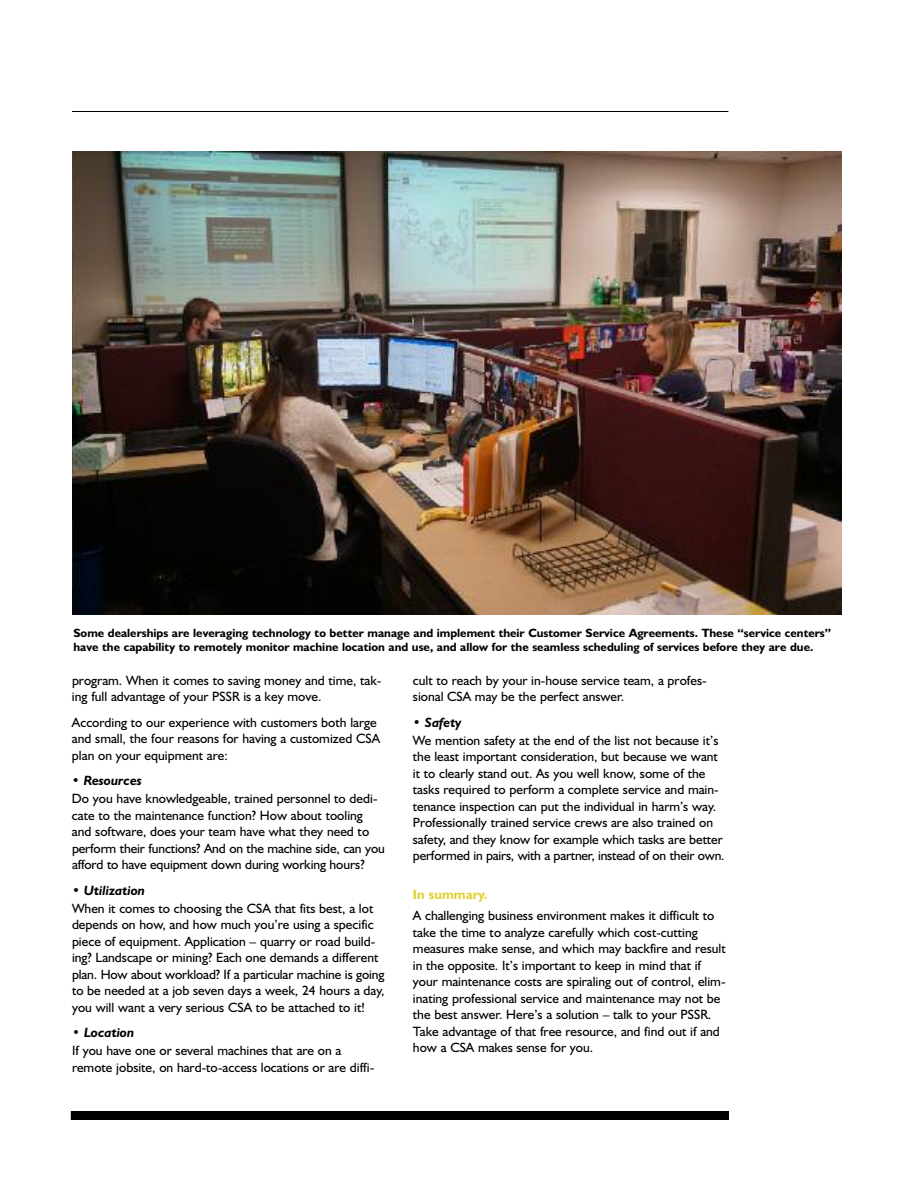
<style>
.page{position:relative;width:918px;height:1188px;background:#fff}
.page>*{position:absolute;margin:0;border:0;box-sizing:border-box;transform-origin:0 0}
.t1{font:13.5px/16.5px "Humanist 521 BT";color:#000}
.t2{font:700 13.5px "Humanist 521 BT";color:#e0d232}
.t3{font:700 12px/14.4px "Humanist 521 BT";color:#000}
.s1{font-weight:700}
.s2{font-weight:700;font-style:italic}
</style>
<div class="page">
<hr style="left:72px;top:111px;width:656px;height:1px;background:#000">
<div style="left:71px;top:1111px;width:658px;height:9px;background:#000"></div>
<img style="left:72px;top:151px;width:769px;height:464px">
<p class="t3" style="left:73px;top:627px;width:759px">Some dealerships are leveraging technology to better manage and implement their Customer Service Agreements. These “service centers” have the capability to remotely monitor machine location and use, and allow for the seamless scheduling of services before they are due.</p>
<p class="t1" style="left:72px;top:674px;width:311px">program. When it comes to saving money and time, tak&shy;ing full advantage of your PSSR is a key move.</p>
<p class="t1" style="left:72px;top:716px;width:310px">According to our experience with customers both large and small, the four reasons for having a customized CSA plan on your equipment are:</p>
<p class="t1" style="left:72px;top:773px;width:307px;line-height:18px"><span class="s1">•</span> <span class="s2">Resources<br></span>Do you have knowledgeable, trained personnel to dedi-</p>
<p class="t1" style="left:72px;top:809px;width:314px">cate to the maintenance function? How about tooling and software, does your team have what they need to perform their functions? And on the machine side, can you afford to have equipment down during working hours?</p>
<p class="t1" style="left:72px;top:883px;width:303px;line-height:18px"><span class="s1">•</span> <span class="s2">Utilization<br></span>When it comes to choosing the CSA that fits best, a lot</p>
<p class="t1" style="left:72px;top:918px;width:314px">depends on how, and how much you’re using a specific piece of equipment. Application – quarry or road build&shy;ing? Landscape or mining? Each one demands a different plan. How about workload? If a particular machine is going to be needed at a job seven days a week, 24 hours a day, you will want a very serious CSA to be attached to it!</p>
<p class="t1" style="left:72px;top:1025px;width:271px;line-height:18px"><span class="s1">•</span> <span class="s2">Location<br></span>If you have one or several machines that are on a</p>
<p class="t1" style="left:72px;top:1061px;width:304px">remote jobsite, on hard-to-access locations or are diffi-</p>
<p class="t1" style="left:413px;top:674px;width:295px">cult to reach by your in-house service team, a profes&shy;sional CSA may be the perfect answer.</p>
<p class="t1" style="left:413px;top:715px;width:307px;line-height:18px"><span class="s1">•</span> <span class="s2">Safety<br></span>We mention safety at the end of the list not because it’s</p>
<p class="t1" style="left:413px;top:750px;width:313px">the least important consideration, but because we want it to clearly stand out. As you well know, some of the tasks required to perform a complete service and main&shy;tenance inspection can put the individual in harm’s way.<br>Professionally trained service crews are also trained on safety, and they know for example which tasks are better performed in pairs, with a partner, instead of on their own.</p>
<p class="t2" style="left:413px;top:890px;width:76px">In summary.</p>
<p class="t1" style="left:413px;top:909px;width:314px">A challenging business environment makes it difficult to take the time to analyze carefully which cost-cutting measures make sense, and which may backfire and result in the opposite. It’s important to keep in mind that if your maintenance costs are spiraling out of control, elim&shy;inating professional service and maintenance may not be the best answer. Here’s a solution – talk to your PSSR.<br>Take advantage of that free resource, and find out if and how a CSA makes sense for you.</p>
</div>
